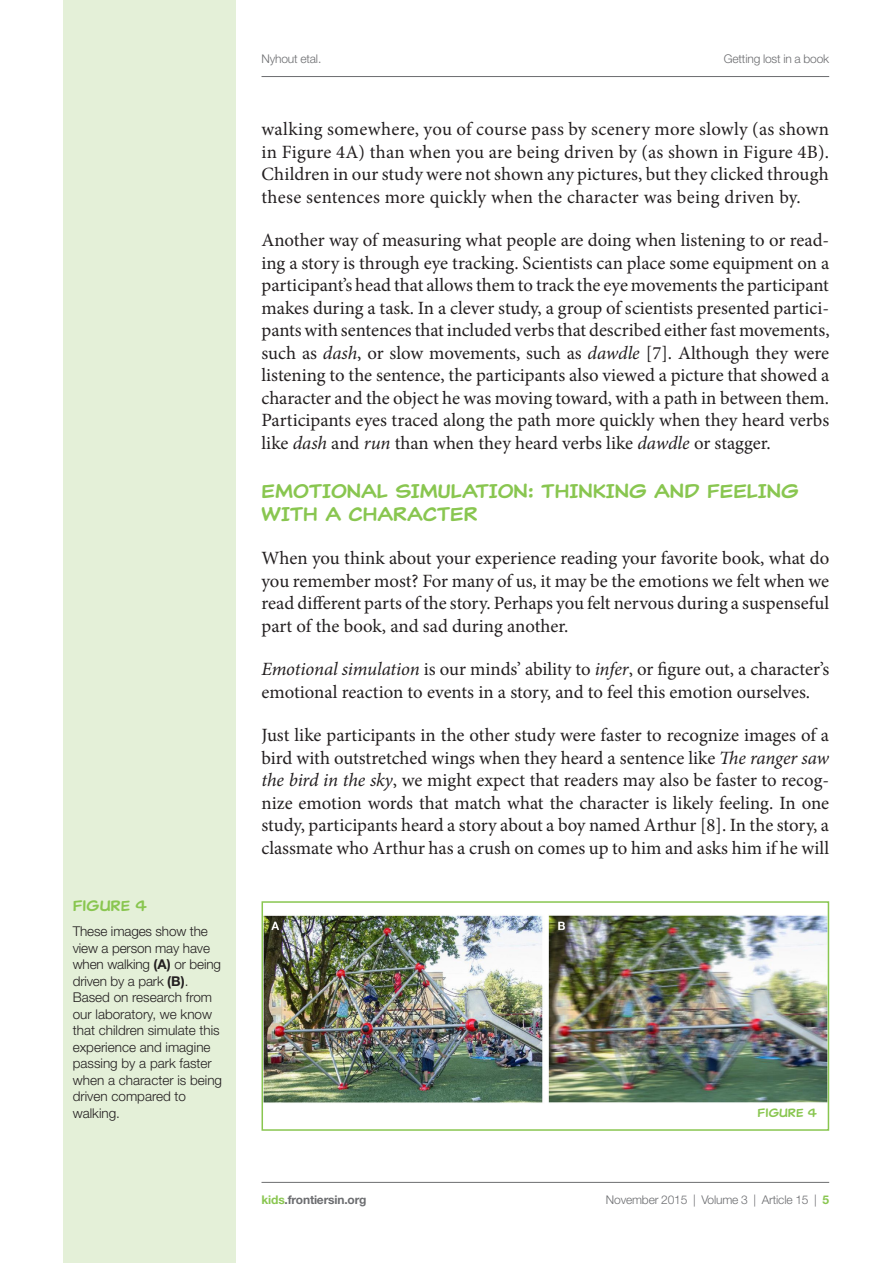
<style>
.page{position:relative;width:893px;height:1263px;background:#fff}
.page>*{position:absolute;margin:0;border:0;box-sizing:border-box;transform-origin:0 0}
.t1{font:19.5px/22.5px "Classic Comic";color:#89c650}
.t2{font:18.75px/22.5px "Minion Pro";color:#231f20;text-align:justify}
.t3{font:15px "Classic Comic";color:#89c650}
.t4{font:300 13.5px/16.5px "Helvetica Neue LT Std";color:#231f20}
.t5{font:300 12px "Helvetica Neue LT Std";letter-spacing:-.015em;color:#6c6d70}
.t6{font:700 12px "Helvetica Neue LT Std";letter-spacing:-.015em;color:#6c6d70}
.t7{font:12px "Classic Comic";color:#89c650}
.s1{font-weight:700}
.s2{font-style:italic}
.s3{color:#89c650}
.s4{font-weight:700;color:#89c650}
</style>
<div class="page">
<hr style="left:261px;top:76px;width:568px;height:1px;background:#6c6d70">
<div style="left:64px;top:0;width:172px;height:1263px;background:#e4f0d8"></div>
<hr style="left:261px;top:1182px;width:568px;height:1px;background:#6c6d70">
<img style="left:264px;top:915px;width:562px;height:188px">
<div style="left:261px;top:901px;width:568px;height:230px;border:2px solid #89c650"></div>
<p class="t3" style="left:73px;top:896px;width:76px">FIGURE 4</p>
<p class="t4" style="left:73px;top:923px;width:151px">These images show the view a person may have when walking <span class="s1">(A)</span> or being driven by a park <span class="s1">(B)</span>.<br>Based on research from our laboratory, we know that children simulate this experience and imagine passing by a park faster when a character is being driven compared to walking.</p>
<p class="t5" style="left:261px;top:51px;width:61px">Nyhout etal.</p>
<p class="t5" style="left:724px;top:51px;width:107px">Getting lost in a book</p>
<p class="t2" style="left:261px;top:118px;width:569px">walking somewhere, you of course pass by scenery more slowly (as shown in Figure 4A) than when you are being driven by (as shown in Figure 4B).<br>Children in our study were not shown any pictures, but they clicked through these sentences more quickly when the character was being driven by.</p>
<p class="t2" style="left:261px;top:229px;width:570px">Another way of measuring what people are doing when listening to or read&shy;ing a story is through eye tracking. Scientists can place some equipment on a participant’s head that allows them to track the eye movements the participant makes during a task. In a clever study, a group of scientists presented partici&shy;pants with sentences that included verbs that described either fast movements, such as <span class="s2">dash</span>, or slow movements, such as <span class="s2">dawdle</span> [7]. Although they were listening to the sentence, the participants also viewed a picture that showed a character and the object he was moving toward, with a path in between them.<br>Participants eyes traced along the path more quickly when they heard verbs like <span class="s2">dash</span> and <span class="s2">run</span> than when they heard verbs like <span class="s2">dawdle</span> or stagger.</p>
<p class="t1" style="left:261px;top:480px;width:539px">EMOTIONAL SIMULATION: THINKING AND FEELING<br>WITH A CHARACTER</p>
<p class="t2" style="left:261px;top:547px;width:569px">When you think about your experience reading your favorite book, what do you remember most? For many of us, it may be the emotions we felt when we read different parts of the story. Perhaps you felt nervous during a suspenseful part of the book, and sad during another.</p>
<p class="t2" style="left:261px;top:658px;width:569px"><span class="s2">Emotional simulation</span> is our minds’ ability to <span class="s2">infer</span>, or figure out, a character’s emotional reaction to events in a story, and to feel this emotion ourselves.</p>
<p class="t2" style="left:261px;top:724px;width:569px">Just like participants in the other study were faster to recognize images of a bird with outstretched wings when they heard a sentence like <span class="s2">The ranger saw the bird in the sky</span>, we might expect that readers may also be faster to recog&shy;nize emotion words that match what the character is likely feeling. In one study, participants heard a story about a boy named Arthur [8]. In the story, a classmate who Arthur has a crush on comes up to him and asks him if he will</p>
<p class="t7" style="left:758px;top:1104px;width:61px">FIGURE 4</p>
<p class="t6" style="left:261px;top:1192px;width:107px"><span class="s3">kids</span>.frontiersin.org</p>
<p class="t5" style="left:606px;top:1192px;width:225px">November 2015 | Volume 3 | Article 15 | <span class="s4">5</span></p>
</div>
